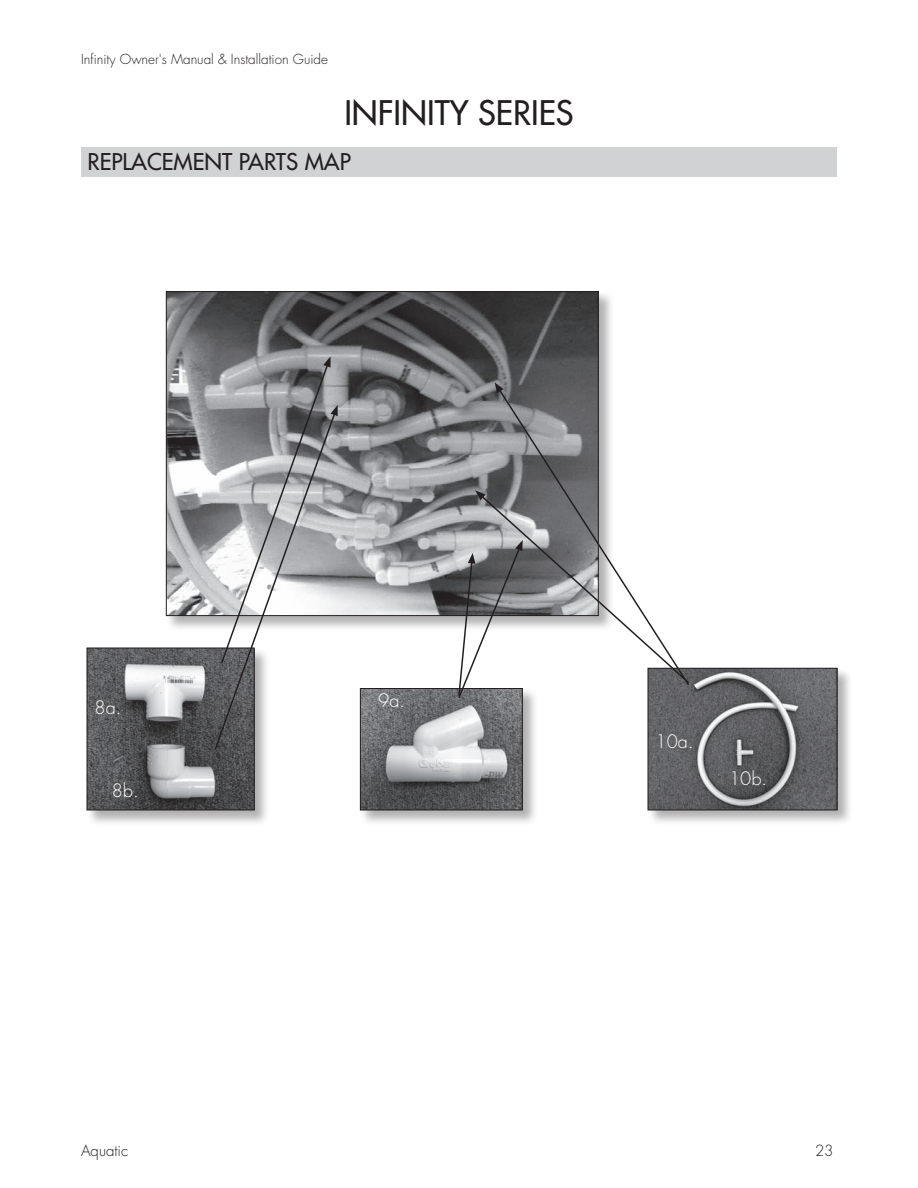
<style>
.page{position:relative;width:918px;height:1188px;background:#fff}
.page>*{position:absolute;margin:0;border:0;box-sizing:border-box;transform-origin:0 0}
.Headline1{font:33px "Futura";color:#231f20}
.sub_head1{font:22.5px "Futura";color:#231f20}
.t1{font:300 18px "Futura";color:#fff}
.t2{font:300 15px "Futura";color:#231f20}
.t3{font:300 13.5px "Futura";color:#231f20}
</style>
<div class="page">
<div style="left:81px;top:147px;width:756px;height:30px;background:#d1d2d4"></div>
<div style="left:165px;top:291px;width:450px;height:341px;background:#231f20;opacity:.35"></div>
<img style="left:168px;top:293px;width:429px;height:321px">
<div style="left:86px;top:647px;width:185px;height:179px;background:#231f20;opacity:.35"></div>
<img style="left:89px;top:650px;width:164px;height:158px">
<div style="left:87px;top:648px;width:168px;height:162px;border:1px solid #231f20"></div>
<div style="left:359px;top:688px;width:180px;height:138px;background:#231f20;opacity:.35"></div>
<img style="left:362px;top:690px;width:159px;height:118px">
<div style="left:360px;top:688px;width:163px;height:122px;border:1px solid #231f20"></div>
<div style="left:647px;top:667px;width:206px;height:159px;background:#231f20;opacity:.35"></div>
<img style="left:650px;top:670px;width:185px;height:138px">
<div style="left:648px;top:668px;width:189px;height:142px;border:1px solid #231f20"></div>
<svg style="left:213px;top:356px;width:125px;height:395px"></svg>
<svg style="left:497px;top:387px;width:118px;height:103px;background:#818184"></svg>
<svg style="left:495px;top:382px;width:9px;height:11px"></svg>
<svg style="left:457px;top:490px;width:234px;height:210px"></svg>
<p class="t3" style="left:81px;top:51px;width:249px">Infinity Owner's Manual &amp; Installation Guide</p>
<p class="Headline1" style="left:344px;top:92px;width:231px">INFINITY SERIES</p>
<p class="sub_head1" style="left:88px;top:148px;width:265px">REPLACEMENT PARTS MAP</p>
<p class="t1" style="left:95px;top:696px;width:28px">8a.</p>
<p class="t1" style="left:112px;top:779px;width:28px">8b.</p>
<p class="t1" style="left:378px;top:689px;width:28px">9a.</p>
<p class="t1" style="left:656px;top:730px;width:39px">10a.</p>
<p class="t1" style="left:729px;top:767px;width:39px">10b.</p>
<p class="t2" style="left:81px;top:1141px;width:49px">Aquatic</p>
<p class="t2" style="left:815px;top:1141px;width:20px">23</p>
</div>
